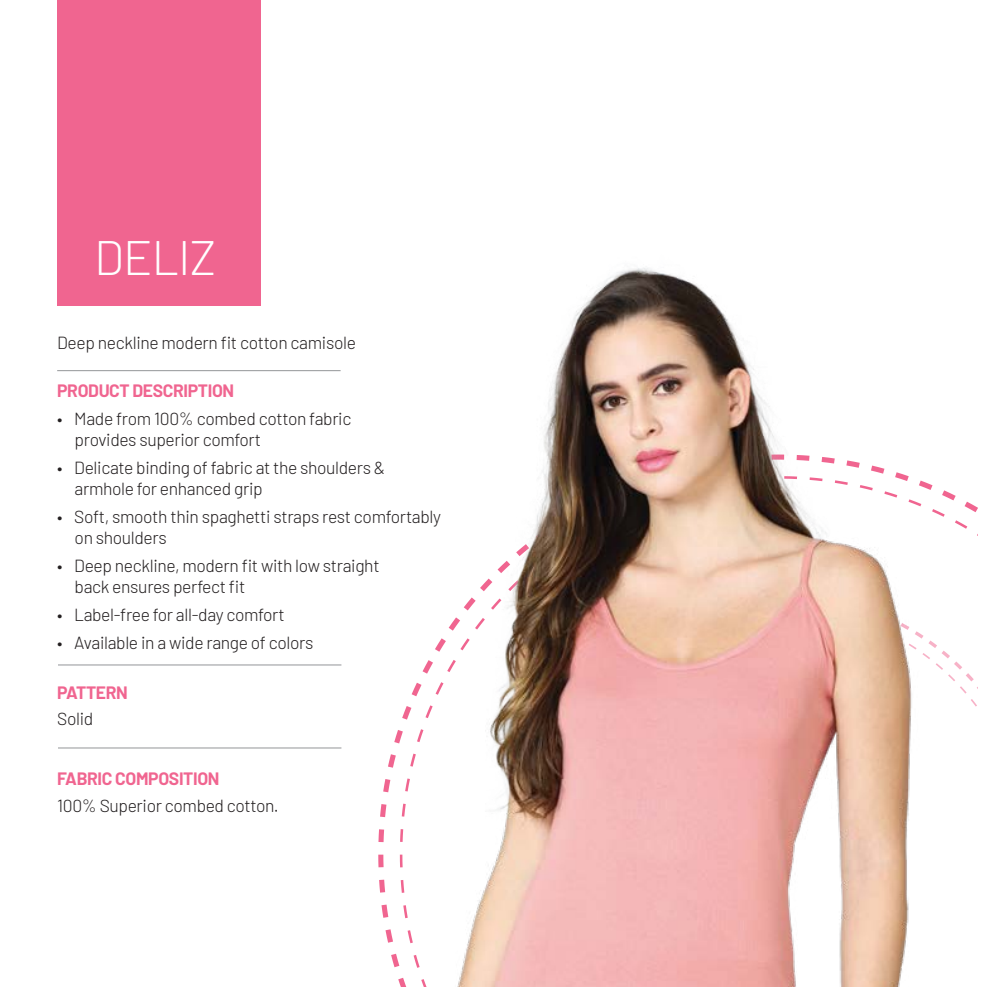
<style>
.page{position:relative;width:993px;height:987px;background:#fff}
.page>*{position:absolute;margin:0;border:0;box-sizing:border-box;transform-origin:0 0}
.t1{font:300 48.3px "Barlow";letter-spacing:-.02em;color:#fff}
.t2{font:300 17.5px/21px "Barlow";letter-spacing:-.02em;color:#231f20}
.t3{font:700 17.5px/26.2px "Barlow";letter-spacing:-.02em;color:#f06590}
.s1{font-weight:300;color:#231f20}
.s2{font-weight:700;color:#f06590}
</style>
<div class="page">
<div style="left:57px;top:0;width:204px;height:305px;background:#f06590"></div>
<hr style="left:57px;top:370px;width:283px;height:1px;background:#939598">
<hr style="left:58px;top:665px;width:283px;height:1px;background:#939598">
<hr style="left:58px;top:748px;width:283px;height:1px;background:#939598">
<img style="left:339px;top:268px;width:637px;height:719px">
<p class="t1" style="left:94px;top:223px;width:123px">DELIZ</p>
<p class="t2" style="left:57px;top:331px;width:300px">Deep neckline modern fit cotton camisole</p>
<p class="t3" style="left:57px;top:377px;width:178px">PRODUCT DESCRIPTION</p>
<p class="t2" style="left:75px;top:407px;width:278px;text-indent:-17px">• Made from 100% combed cotton fabric provides superior comfort</p>
<p class="t2" style="left:75px;top:456px;width:312px;text-indent:-17px">• Delicate binding of fabric at the shoulders &amp; armhole for enhanced grip</p>
<p class="t2" style="left:75px;top:505px;width:368px;text-indent:-17px">• Soft, smooth thin spaghetti straps rest comfortably on shoulders</p>
<p class="t2" style="left:75px;top:554px;width:306px;text-indent:-17px">• Deep neckline, modern fit with low straight back ensures perfect fit</p>
<p class="t2" style="left:57px;top:603px;width:229px">• Label-free for all-day comfort</p>
<p class="t2" style="left:57px;top:631px;width:258px">• Available in a wide range of colors</p>
<p class="t3" style="left:57px;top:678px;width:72px">PATTERN<br><span class="s1">Solid</span></p>
<p class="t2" style="left:57px;top:765px;width:223px;line-height:26.2px"><span class="s2">FABRIC COMPOSITION<br></span>100% Superior combed cotton.</p>
</div>
